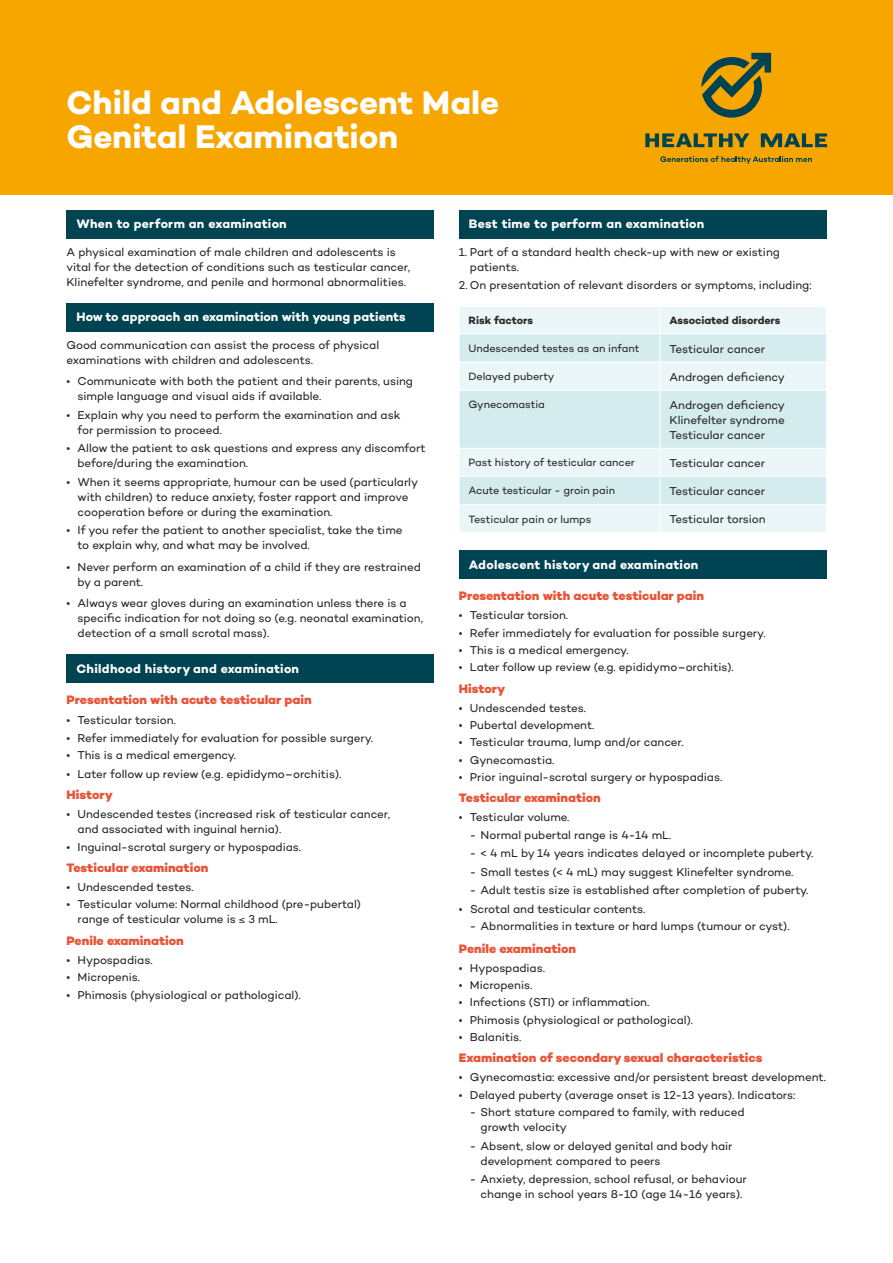
<style>
.page{position:relative;width:893px;height:1263px;background:#fff}
.page>*{position:absolute;margin:0;border:0;box-sizing:border-box;transform-origin:0 0}
.t1{font:700 33.3px/34px "Campton";letter-spacing:-.005em;color:#fff}
.t2{font:800 12.45px "Campton";color:#ea5436}
.t3{font:700 12.45px "Campton";letter-spacing:.02em;color:#fff}
.t4{font:700 12.45px "Campton";color:#fff}
.t5{font:11.7px/15px "Campton";letter-spacing:-.005em;color:#282827}
.t6{font:10.8px "Campton";letter-spacing:-.005em;color:#282827}
.t7{font:700 10.8px "Campton";letter-spacing:-.005em;color:#282827}
</style>
<div class="page">
<div style="left:0;top:0;width:893px;height:194px;background:#f7a600"></div>
<div style="left:67px;top:210px;width:367px;height:28px;background:#004352"></div>
<div style="left:67px;top:303px;width:367px;height:28px;background:#004352"></div>
<div style="left:67px;top:655px;width:367px;height:28px;background:#004352"></div>
<div style="left:459px;top:210px;width:367px;height:28px;background:#004352"></div>
<div style="left:459px;top:550px;width:367px;height:29px;background:#004352"></div>
<div style="left:460px;top:307px;width:366px;height:225px;background:#ebf6f8"></div>
<svg style="left:460px;top:335px;width:366px;height:169px;background:#dceff2"></svg>
<hr style="left:660px;top:334px;width:167px;height:1px;background:#fff">
<hr style="left:660px;top:362px;width:167px;height:1px;background:#fff">
<hr style="left:459px;top:334px;width:201px;height:1px;background:#fff">
<svg style="left:459px;top:335px;width:1px;height:26px"></svg>
<svg style="left:660px;top:307px;width:1px;height:83px"></svg>
<hr style="left:459px;top:362px;width:201px;height:1px;background:#fff">
<hr style="left:459px;top:390px;width:201px;height:1px;background:#fff">
<hr style="left:459px;top:448px;width:201px;height:1px;background:#fff">
<hr style="left:660px;top:390px;width:167px;height:1px;background:#fff">
<hr style="left:660px;top:390px;width:1px;height:58px;background:#fff">
<hr style="left:660px;top:448px;width:167px;height:1px;background:#fff">
<hr style="left:660px;top:476px;width:167px;height:1px;background:#fff">
<hr style="left:660px;top:504px;width:167px;height:1px;background:#fff">
<hr style="left:459px;top:476px;width:201px;height:1px;background:#fff">
<svg style="left:459px;top:477px;width:1px;height:27px"></svg>
<svg style="left:660px;top:449px;width:1px;height:83px"></svg>
<hr style="left:459px;top:504px;width:201px;height:1px;background:#fff">
<svg style="left:645px;top:133px;width:104px;height:14px"></svg>
<svg style="left:761px;top:133px;width:66px;height:14px"></svg>
<svg style="left:701px;top:53px;width:70px;height:65px"></svg>
<svg style="left:660px;top:156px;width:152px;height:8px"></svg>
<h1 class="t1" style="left:67px;top:85px;width:434px">Child and Adolescent Male<br>Genital Examination</h1>
<p class="t3" style="left:77px;top:216px;width:212px">When to perform an examination</p>
<p class="t5" style="left:67px;top:244px;width:345px">A physical examination of male children and adolescents is vital for the detection of conditions such as testicular cancer,<br>Klinefelter syndrome, and penile and hormonal abnormalities.</p>
<p class="t4" style="left:77px;top:309px;width:331px">How to approach an examination with young patients</p>
<p class="t5" style="left:67px;top:337px;width:314px">Good communication can assist the process of physical examinations with children and adolescents.</p>
<p class="t5" style="left:78px;top:374px;width:337px;text-indent:-11px">• Communicate with both the patient and their parents, using simple language and visual aids if available.</p>
<p class="t5" style="left:78px;top:407px;width:324px;text-indent:-11px">• Explain why you need to perform the examination and ask for permission to proceed.</p>
<p class="t5" style="left:78px;top:440px;width:350px;text-indent:-11px">• Allow the patient to ask questions and express any discomfort before/during the examination.</p>
<p class="t5" style="left:78px;top:474px;width:342px;text-indent:-11px">• When it seems appropriate, humour can be used (particularly with children) to reduce anxiety, foster rapport and improve cooperation before or during the examination.</p>
<p class="t5" style="left:78px;top:522px;width:327px;text-indent:-11px">• If you refer the patient to another specialist, take the time to explain why, and what may be involved.</p>
<p class="t5" style="left:78px;top:559px;width:345px;text-indent:-11px">• Never perform an examination of a child if they are restrained by a parent.</p>
<p class="t5" style="left:78px;top:596px;width:347px;text-indent:-11px">• Always wear gloves during an examination unless there is a specific indication for not doing so (e.g. neonatal examination, detection of a small scrotal mass).</p>
<p class="t3" style="left:77px;top:661px;width:224px">Childhood history and examination</p>
<p class="t2" style="left:67px;top:692px;width:247px">Presentation with acute testicular pain</p>
<p class="t5" style="left:67px;top:712px;width:111px">• Testicular torsion.</p>
<p class="t5" style="left:67px;top:730px;width:308px">• Refer immediately for evaluation for possible surgery.</p>
<p class="t5" style="left:67px;top:748px;width:171px">• This is a medical emergency.</p>
<p class="t5" style="left:67px;top:766px;width:276px">• Later follow up review (e.g. epididymo–orchitis).</p>
<p class="t2" style="left:67px;top:787px;width:48px">History</p>
<p class="t5" style="left:78px;top:807px;width:314px;text-indent:-11px">• Undescended testes (increased risk of testicular cancer, and associated with inguinal hernia).</p>
<p class="t5" style="left:67px;top:839px;width:236px">• Inguinal-scrotal surgery or hypospadias.</p>
<p class="t2" style="left:67px;top:860px;width:143px">Testicular examination</p>
<p class="t5" style="left:67px;top:879px;width:129px">• Undescended testes.</p>
<p class="t5" style="left:78px;top:897px;width:285px;text-indent:-11px">• Testicular volume: Normal childhood (pre-pubertal) range of testicular volume is ≤ 3 mL.</p>
<p class="t2" style="left:67px;top:932px;width:119px">Penile examination</p>
<p class="t5" style="left:67px;top:952px;width:88px">• Hypospadias.</p>
<p class="t5" style="left:67px;top:969px;width:75px">• Micropenis.</p>
<p class="t5" style="left:67px;top:987px;width:236px">• Phimosis (physiological or pathological).</p>
<p class="t3" style="left:469px;top:216px;width:237px">Best time to perform an examination</p>
<p class="t5" style="left:470px;top:244px;width:311px;text-indent:-11px">1. Part of a standard health check-up with new or existing patients.</p>
<p class="t5" style="left:459px;top:277px;width:354px">2. On presentation of relevant disorders or symptoms, including:</p>
<p class="t7" style="left:469px;top:314px;width:66px">Risk factors</p>
<p class="t7" style="left:669px;top:314px;width:112px">Associated disorders</p>
<p class="t6" style="left:469px;top:341px;width:172px">Undescended testes as an infant</p>
<p class="t5" style="left:670px;top:341px;width:97px">Testicular cancer</p>
<p class="t6" style="left:469px;top:370px;width:87px">Delayed puberty</p>
<p class="t5" style="left:670px;top:369px;width:117px">Androgen deficiency</p>
<p class="t6" style="left:469px;top:398px;width:78px">Gynecomastia</p>
<p class="t5" style="left:670px;top:397px;width:117px;text-align:justify">Androgen deficiency Klinefelter syndrome Testicular cancer</p>
<p class="t6" style="left:469px;top:456px;width:168px">Past history of testicular cancer</p>
<p class="t5" style="left:670px;top:455px;width:97px">Testicular cancer</p>
<p class="t6" style="left:469px;top:484px;width:148px">Acute testicular - groin pain</p>
<p class="t5" style="left:670px;top:483px;width:97px">Testicular cancer</p>
<p class="t6" style="left:469px;top:512px;width:124px">Testicular pain or lumps</p>
<p class="t5" style="left:670px;top:512px;width:97px">Testicular torsion</p>
<p class="t3" style="left:469px;top:556px;width:231px">Adolescent history and examination</p>
<p class="t2" style="left:459px;top:588px;width:247px">Presentation with acute testicular pain</p>
<p class="t5" style="left:459px;top:607px;width:111px">• Testicular torsion.</p>
<p class="t5" style="left:459px;top:625px;width:308px">• Refer immediately for evaluation for possible surgery.</p>
<p class="t5" style="left:459px;top:642px;width:171px">• This is a medical emergency.</p>
<p class="t5" style="left:459px;top:659px;width:276px">• Later follow up review (e.g. epididymo–orchitis).</p>
<p class="t2" style="left:459px;top:680px;width:48px">History</p>
<p class="t5" style="left:459px;top:700px;width:129px">• Undescended testes.</p>
<p class="t5" style="left:459px;top:717px;width:137px">• Pubertal development.</p>
<p class="t5" style="left:459px;top:734px;width:226px">• Testicular trauma, lump and/or cancer.</p>
<p class="t5" style="left:459px;top:752px;width:97px">• Gynecomastia.</p>
<p class="t5" style="left:459px;top:769px;width:265px">• Prior inguinal-scrotal surgery or hypospadias.</p>
<p class="t2" style="left:459px;top:790px;width:143px">Testicular examination</p>
<p class="t5" style="left:459px;top:810px;width:112px">• Testicular volume.</p>
<p class="t5" style="left:470px;top:827px;width:203px">- Normal pubertal range is 4-14 mL.</p>
<p class="t5" style="left:470px;top:845px;width:345px">- &lt; 4 mL by 14 years indicates delayed or incomplete puberty.</p>
<p class="t5" style="left:470px;top:864px;width:325px">- Small testes (&lt; 4 mL) may suggest Klinefelter syndrome.</p>
<p class="t5" style="left:470px;top:882px;width:340px">- Adult testis size is established after completion of puberty.</p>
<p class="t5" style="left:459px;top:901px;width:188px">• Scrotal and testicular contents.</p>
<p class="t5" style="left:470px;top:918px;width:321px">- Abnormalities in texture or hard lumps (tumour or cyst).</p>
<p class="t2" style="left:459px;top:940px;width:119px">Penile examination</p>
<p class="t5" style="left:459px;top:960px;width:88px">• Hypospadias.</p>
<p class="t5" style="left:459px;top:977px;width:75px">• Micropenis.</p>
<p class="t5" style="left:459px;top:994px;width:192px">• Infections (STI) or inflammation.</p>
<p class="t5" style="left:459px;top:1012px;width:236px">• Phimosis (physiological or pathological).</p>
<p class="t5" style="left:459px;top:1029px;width:64px">• Balanitis.</p>
<p class="t2" style="left:459px;top:1050px;width:305px">Examination of secondary sexual characteristics</p>
<p class="t5" style="left:459px;top:1070px;width:368px">• Gynecomastia: excessive and/or persistent breast development.</p>
<p class="t5" style="left:459px;top:1087px;width:338px">• Delayed puberty (average onset is 12-13 years). Indicators:</p>
<p class="t5" style="left:481px;top:1104px;width:265px;text-indent:-11px">- Short stature compared to family, with reduced growth velocity</p>
<p class="t5" style="left:481px;top:1138px;width:253px;text-indent:-11px">- Absent, slow or delayed genital and body hair development compared to peers</p>
<p class="t5" style="left:470px;top:1171px;width:279px;text-align:center">- Anxiety, depression, school refusal, or behaviour change in school years 8-10 (age 14-16 years).</p>
</div>
